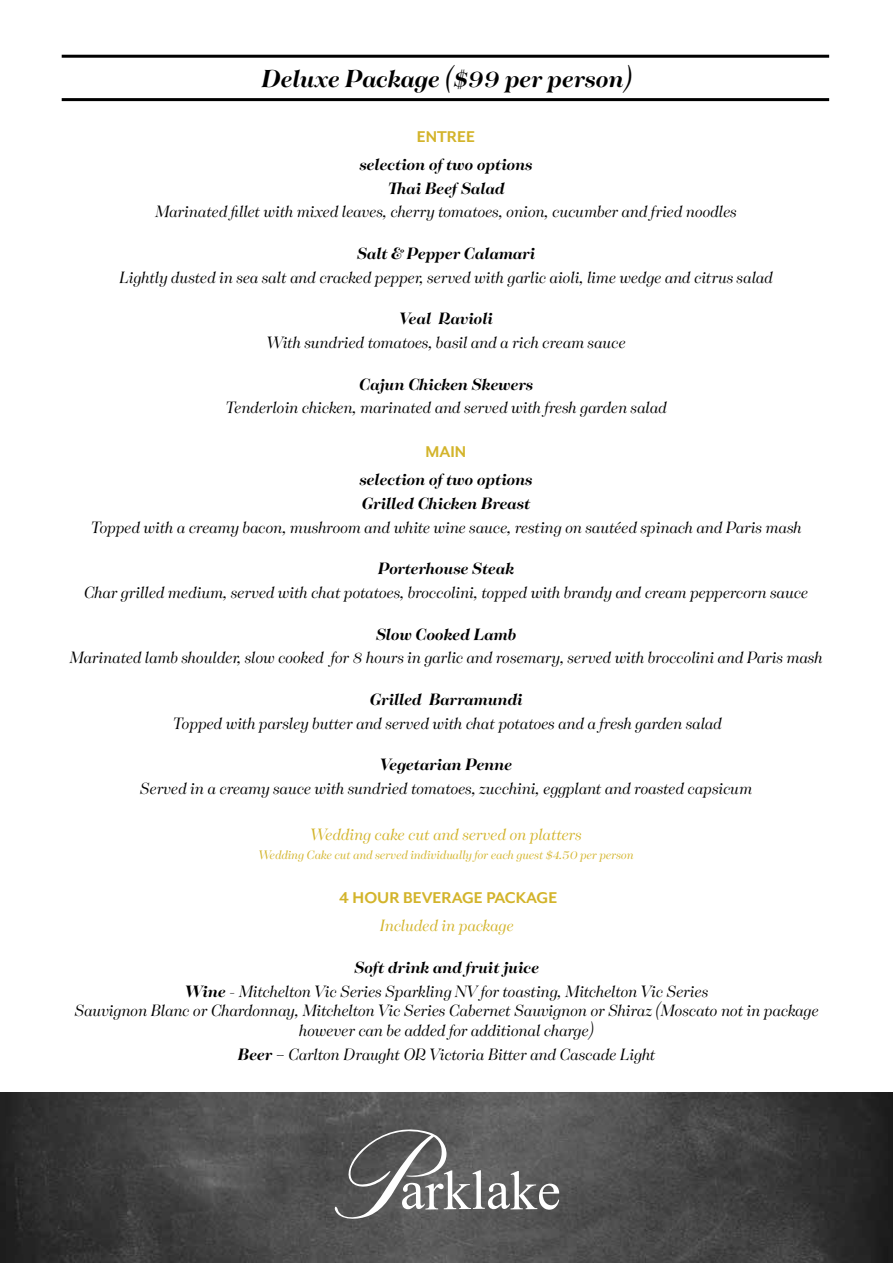
<style>
.page{position:relative;width:893px;height:1263px;background:#fff}
.page>*{position:absolute;margin:0;border:0;box-sizing:border-box;transform-origin:0 0}
.t1{font:italic 700 27px "Tenez";letter-spacing:-.01em;color:#000}
.t2{font:italic 18px/23.7px "Tenez";letter-spacing:-.005em;color:#000;text-align:center}
.t3{font:italic 700 18px/23.7px "Tenez";letter-spacing:-.005em;color:#000;text-align:center}
.t4{font:italic 18px "Tenez";letter-spacing:-.005em;color:#d3b42b}
.t5{font:700 18px "Mr Eaves XL Mod OT";color:#d3b42b}
.t6{font:italic 13.5px "Tenez";letter-spacing:-.005em;color:#d3b42b}
.s1{font-weight:700}
</style>
<div class="page">
<img style="left:0;top:1093px;width:893px;height:170px">
<svg style="left:334px;top:1126px;width:225px;height:95px;background:#707070"></svg>
<hr style="left:62px;top:55px;width:767px;height:3px;background:#000">
<hr style="left:62px;top:98px;width:767px;height:3px;background:#000">
<h1 class="t1" style="left:261px;top:60px;width:372px">Deluxe Package ($99 per person)</h1>
<p class="t5" style="left:417px;top:127px;width:60px">ENTREE</p>
<p class="t3" style="left:359px;top:152px;width:175px">selection of two options<br>Thai Beef Salad</p>
<p class="t2" style="left:155px;top:200px;width:583px">Marinated fillet with mixed leaves, cherry tomatoes, onion, cucumber and fried noodles</p>
<p class="t3" style="left:357px;top:241px;width:180px">Salt &amp; Pepper Calamari</p>
<p class="t2" style="left:119px;top:265px;width:655px">Lightly dusted in sea salt and cracked pepper, served with garlic aioli, lime wedge and citrus salad</p>
<p class="t3" style="left:399px;top:307px;width:95px">Veal Ravioli</p>
<p class="t2" style="left:266px;top:331px;width:361px">With sundried tomatoes, basil and a rich cream sauce</p>
<p class="t3" style="left:359px;top:372px;width:176px">Cajun Chicken Skewers</p>
<p class="t2" style="left:225px;top:396px;width:443px">Tenderloin chicken, marinated and served with fresh garden salad</p>
<p class="t5" style="left:426px;top:443px;width:42px">MAIN</p>
<p class="t3" style="left:359px;top:468px;width:175px;text-align:left">selection of two options<br>Grilled Chicken Breast</p>
<p class="t2" style="left:90px;top:515px;width:713px">Topped with a creamy bacon, mushroom and white wine sauce, resting on sautéed spinach and Paris mash</p>
<p class="t3" style="left:378px;top:557px;width:138px">Porterhouse Steak</p>
<p class="t2" style="left:84px;top:581px;width:726px">Char grilled medium, served with chat potatoes, broccolini, topped with brandy and cream peppercorn sauce</p>
<p class="t3" style="left:376px;top:622px;width:142px">Slow Cooked Lamb</p>
<p class="t2" style="left:69px;top:646px;width:755px">Marinated lamb shoulder, slow cooked for 8 hours in garlic and rosemary, served with broccolini and Paris mash</p>
<p class="t3" style="left:369px;top:687px;width:155px">Grilled Barramundi</p>
<p class="t2" style="left:173px;top:711px;width:551px">Topped with parsley butter and served with chat potatoes and a fresh garden salad</p>
<p class="t3" style="left:380px;top:753px;width:134px">Vegetarian Penne</p>
<p class="t2" style="left:140px;top:777px;width:614px">Served in a creamy sauce with sundried tomatoes, zucchini, eggplant and roasted capsicum</p>
<p class="t4" style="left:310px;top:822px;width:273px">Wedding cake cut and served on platters</p>
<p class="t6" style="left:258px;top:846px;width:377px">Wedding Cake cut and served individually for each guest $4.50 per person</p>
<p class="t5" style="left:339px;top:889px;width:220px">4 HOUR BEVERAGE PACKAGE</p>
<p class="t4" style="left:379px;top:913px;width:136px">Included in package</p>
<p class="t2" style="left:185px;top:956px;width:525px"><span class="s1">Soft drink and fruit juice<br>Wine</span> - Mitchelton Vic Series Sparkling NV for toasting, Mitchelton Vic Series</p>
<p class="t2" style="left:74px;top:1001px;width:746px;line-height:19.5px">Sauvignon Blanc or Chardonnay, Mitchelton Vic Series Cabernet Sauvignon or Shiraz (Moscato not in package however can be added for additional charge)</p>
<p class="t2" style="left:238px;top:1042px;width:419px"><span class="s1">Beer</span> – Carlton Draught OR Victoria Bitter and Cascade Light</p>
</div>
